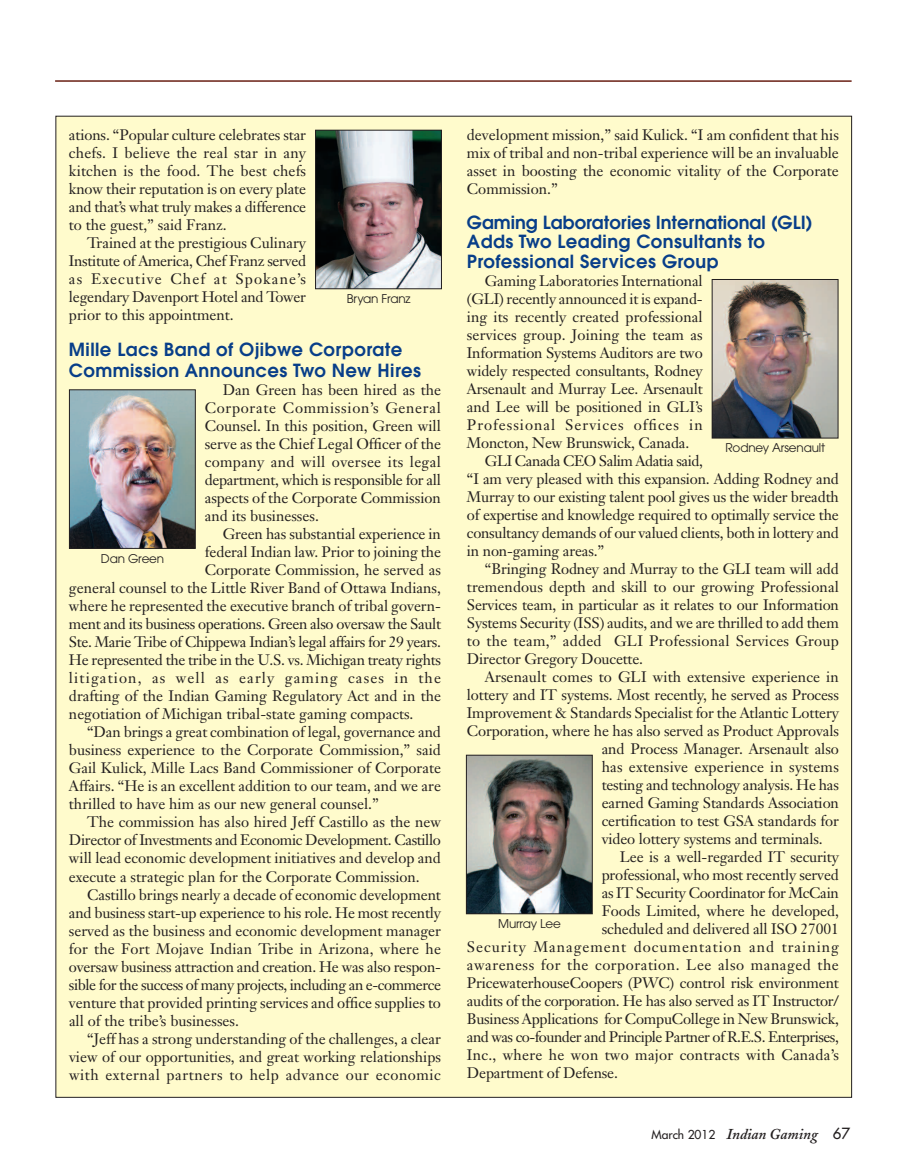
<style>
.page{position:relative;width:905px;height:1175px;background:#fff}
.page>*{position:absolute;margin:0;border:0;box-sizing:border-box;transform-origin:0 0}
.t1{font:600 18px/19.5px "Avant Garde";letter-spacing:.025em;color:#083e89}
.t2{font:15px/18px "Janson Text";letter-spacing:-.01em;color:#231f20;text-align:justify}
.t3{font:15px "Janson Text";letter-spacing:.035em;color:#231f20}
.t4{font:15px "Janson Text";letter-spacing:-.03em;color:#231f20}
.t5{font:15px "Janson Text";letter-spacing:.015em;color:#231f20}
.t6{font:15px "Janson Text";letter-spacing:.01em;color:#231f20}
.t7{font:15px "Janson Text";letter-spacing:.065em;color:#231f20}
.t8{font:15px "Janson Text";letter-spacing:-.035em;color:#231f20}
.t9{font:15px "Janson Text";letter-spacing:.02em;color:#231f20}
.t10{font:15px "Janson Text";letter-spacing:.075em;color:#231f20}
.t11{font:italic 600 15px "Adobe Caslon";color:#231f20}
.t12{font:12px "Avant Garde";letter-spacing:-.015em;color:#231f20}
.s1{font-family:"Futura";font-weight:400;font-style:normal;font-size:12px}
.s2{font-family:"Futura";font-weight:400;font-style:normal}
</style>
<div class="page">
<div style="left:56px;top:117px;width:795px;height:979px;background:#fffbcc"></div>
<hr style="left:55px;top:80px;width:796px;height:2px;background:#691f13">
<img style="left:71px;top:391px;width:123px;height:156px">
<div style="left:69px;top:389px;width:127px;height:160px;border:1px solid #231f20"></div>
<img style="left:317px;top:132px;width:123px;height:155px">
<div style="left:315px;top:130px;width:127px;height:159px;border:1px solid #231f20"></div>
<img style="left:713px;top:281px;width:123px;height:155px">
<div style="left:711px;top:279px;width:127px;height:159px;border:1px solid #231f20"></div>
<img style="left:468px;top:756px;width:122px;height:156px">
<div style="left:466px;top:754px;width:126px;height:160px;border:1px solid #231f20"></div>
<p class="t2" style="left:69px;top:127px;width:239px">ations. “Popular culture celebrates star chefs. I believe the real star in any kitchen is the food. The best chefs know their reputation is on every plate and that’s what truly makes a difference to the guest,” said Franz.</p>
<p class="t2" style="left:69px;top:235px;width:239px;text-indent:18px">Trained at the prestigious Culinary Institute of America, Chef Franz served as Executive Chef at Spokane’s legendary Davenport Hotel and Tower prior to this appointment.</p>
<p class="t1" style="left:69px;top:341px;width:353px;line-height:21px">Mille Lacs Band of Ojibwe Corporate<br>Commission Announces Two New Hires</p>
<p class="t2" style="left:205px;top:382px;width:238px;text-indent:18px">Dan Green has been hired as the Corporate Commission’s General Counsel. In this position, Green will serve as the Chief Legal Officer of the company and will oversee its legal department, which is responsible for all aspects of the Corporate Commission and its businesses.</p>
<p class="t2" style="left:223px;top:526px;width:220px">Green has substantial experience in</p>
<p class="t2" style="left:205px;top:544px;width:238px">federal Indian law. Prior to joining the</p>
<p class="t2" style="left:205px;top:562px;width:238px">Corporate Commission, he served as</p>
<p class="t2" style="left:69px;top:580px;width:373px">general counsel to the Little River Band of Ottawa Indians,</p>
<p class="t2" style="left:69px;top:598px;width:373px">where he represented the executive branch of tribal govern-</p>
<p class="t2" style="left:69px;top:616px;width:373px">ment and its business operations. Green also oversaw the Sault</p>
<p class="t2" style="left:69px;top:634px;width:373px">Ste. Marie Tribe of Chippewa Indian’s legal affairs for 29 years.</p>
<p class="t2" style="left:69px;top:652px;width:373px">He represented the tribe in the U.S. vs. Michigan treaty rights</p>
<p class="t10" style="left:69px;top:672px;width:373px">litigation, as well as early gaming cases in the</p>
<p class="t2" style="left:69px;top:688px;width:373px">drafting of the Indian Gaming Regulatory Act and in the</p>
<p class="t2" style="left:69px;top:706px;width:346px">negotiation of Michigan tribal-state gaming compacts.</p>
<p class="t2" style="left:87px;top:724px;width:355px">“Dan brings a great combination of legal, governance and</p>
<p class="t2" style="left:69px;top:742px;width:373px">business experience to the Corporate Commission,” said</p>
<p class="t2" style="left:69px;top:760px;width:373px">Gail Kulick, Mille Lacs Band Commissioner of Corporate</p>
<p class="t2" style="left:69px;top:778px;width:373px">Affairs. “He is an excellent addition to our team, and we are</p>
<p class="t2" style="left:69px;top:796px;width:311px">thrilled to have him as our new general counsel.”</p>
<p class="t2" style="left:87px;top:814px;width:355px">The commission has also hired Jeff Castillo as the new</p>
<p class="t2" style="left:69px;top:832px;width:373px">Director of Investments and Economic Development. Castillo</p>
<p class="t2" style="left:69px;top:850px;width:373px">will lead economic development initiatives and develop and</p>
<p class="t2" style="left:69px;top:868px;width:352px">execute a strategic plan for the Corporate Commission.</p>
<p class="t2" style="left:87px;top:886px;width:355px">Castillo brings nearly a decade of economic development</p>
<p class="t2" style="left:69px;top:904px;width:373px">and business start-up experience to his role. He most recently</p>
<p class="t2" style="left:69px;top:922px;width:373px">served as the business and economic development manager</p>
<p class="t6" style="left:69px;top:942px;width:373px">for the Fort Mojave Indian Tribe in Arizona, where he</p>
<p class="t2" style="left:69px;top:958px;width:373px">oversaw business attraction and creation. He was also respon-</p>
<p class="t4" style="left:69px;top:978px;width:373px">sible for the success of many projects, including an e-commerce</p>
<p class="t2" style="left:69px;top:994px;width:373px">venture that provided printing services and office supplies to</p>
<p class="t2" style="left:69px;top:1012px;width:171px">all of the tribe’s businesses.</p>
<p class="t2" style="left:87px;top:1030px;width:355px">“Jeff has a strong understanding of the challenges, a clear</p>
<p class="t2" style="left:69px;top:1048px;width:373px">view of our opportunities, and great working relationships</p>
<p class="t3" style="left:69px;top:1068px;width:373px">with external partners to help advance our economic</p>
<p class="t12" style="left:347px;top:294px;width:65px">Bryan Franz</p>
<p class="t12" style="left:101px;top:554px;width:65px">Dan Green</p>
<p class="t2" style="left:467px;top:127px;width:373px">development mission,” said Kulick. “I am confident that his mix of tribal and non-tribal experience will be an invaluable asset in boosting the economic vitality of the Corporate Commission.”</p>
<p class="t1" style="left:467px;top:214px;width:347px">Gaming Laboratories International (GLI)<br>Adds Two Leading Consultants to<br>Professional Services Group</p>
<p class="t2" style="left:485px;top:273px;width:219px">Gaming Laboratories International</p>
<p class="t2" style="left:467px;top:291px;width:237px">(GLI) recently announced it is expand-</p>
<p class="t2" style="left:467px;top:309px;width:237px">ing its recently created professional</p>
<p class="t6" style="left:467px;top:328px;width:237px">services group. Joining the team as</p>
<p class="t2" style="left:467px;top:345px;width:237px">Information Systems Auditors are two</p>
<p class="t2" style="left:467px;top:363px;width:237px">widely respected consultants, Rodney</p>
<p class="t2" style="left:467px;top:381px;width:237px">Arsenault and Murray Lee. Arsenault</p>
<p class="t2" style="left:467px;top:399px;width:237px">and Lee will be positioned in GLI’s</p>
<p class="t7" style="left:467px;top:418px;width:237px">Professional Services offices in</p>
<p class="t2" style="left:467px;top:435px;width:224px">Moncton, New Brunswick, Canada.</p>
<p class="t4" style="left:485px;top:454px;width:219px">GLI Canada CEO Salim Adatia said,</p>
<p class="t2" style="left:467px;top:471px;width:373px">“I am very pleased with this expansion. Adding Rodney and</p>
<p class="t2" style="left:467px;top:489px;width:373px">Murray to our existing talent pool gives us the wider breadth</p>
<p class="t2" style="left:467px;top:507px;width:373px">of expertise and knowledge required to optimally service the</p>
<p class="t2" style="left:467px;top:525px;width:373px">consultancy demands of our valued clients, both in lottery and</p>
<p class="t2" style="left:467px;top:543px;width:139px">in non-gaming areas.”</p>
<p class="t2" style="left:485px;top:561px;width:355px">“Bringing Rodney and Murray to the GLI team will add</p>
<p class="t2" style="left:467px;top:579px;width:373px">tremendous depth and skill to our growing Professional</p>
<p class="t2" style="left:467px;top:597px;width:373px">Services team, in particular as it relates to our Information</p>
<p class="t2" style="left:467px;top:615px;width:373px">Systems Security (ISS) audits, and we are thrilled to add them</p>
<p class="t5" style="left:467px;top:634px;width:373px">to the team,” added GLI Professional Services Group</p>
<p class="t2" style="left:467px;top:651px;width:178px">Director Gregory Doucette.</p>
<p class="t2" style="left:485px;top:669px;width:355px">Arsenault comes to GLI with extensive experience in</p>
<p class="t2" style="left:467px;top:687px;width:373px">lottery and IT systems. Most recently, he served as Process</p>
<p class="t2" style="left:467px;top:705px;width:373px">Improvement &amp; Standards Specialist for the Atlantic Lottery</p>
<p class="t2" style="left:467px;top:723px;width:373px">Corporation, where he has also served as Product Approvals</p>
<p class="t2" style="left:601px;top:741px;width:239px">and Process Manager. Arsenault also</p>
<p class="t5" style="left:601px;top:760px;width:239px">has extensive experience in systems</p>
<p class="t2" style="left:601px;top:777px;width:239px">testing and technology analysis. He has</p>
<p class="t2" style="left:601px;top:795px;width:239px">earned Gaming Standards Association</p>
<p class="t2" style="left:601px;top:813px;width:239px">certification to test GSA standards for</p>
<p class="t2" style="left:601px;top:831px;width:222px">video lottery systems and terminals.</p>
<p class="t2" style="left:619px;top:849px;width:221px">Lee is a well-regarded IT security</p>
<p class="t2" style="left:601px;top:867px;width:239px">professional, who most recently served</p>
<p class="t2" style="left:601px;top:885px;width:239px">as IT Security Coordinator for McCain</p>
<p class="t2" style="left:601px;top:903px;width:238px">Foods Limited, where he developed,</p>
<p class="t2" style="left:601px;top:921px;width:238px">scheduled and delivered all ISO 27001</p>
<p class="t7" style="left:467px;top:940px;width:373px">Security Management documentation and training</p>
<p class="t3" style="left:467px;top:958px;width:373px">awareness for the corporation. Lee also managed the</p>
<p class="t2" style="left:467px;top:975px;width:373px">PricewaterhouseCoopers (PWC) control risk environment</p>
<p class="t2" style="left:467px;top:993px;width:373px">audits of the corporation. He has also served as IT Instructor/</p>
<p class="t2" style="left:467px;top:1011px;width:373px">Business Applications for CompuCollege in New Brunswick,</p>
<p class="t8" style="left:467px;top:1030px;width:373px">and was co-founder and Principle Partner of R.E.S. Enterprises,</p>
<p class="t9" style="left:467px;top:1048px;width:373px">Inc., where he won two major contracts with Canada’s</p>
<p class="t2" style="left:467px;top:1065px;width:152px">Department of Defense.</p>
<p class="t12" style="left:725px;top:443px;width:101px">Rodney Arsenault</p>
<p class="t12" style="left:498px;top:919px;width:64px">Murray Lee</p>
<p class="t11" style="left:651px;top:1129px;width:200px"><span class="s1">March 2012</span> Indian Gaming <span class="s2">67</span></p>
</div>
